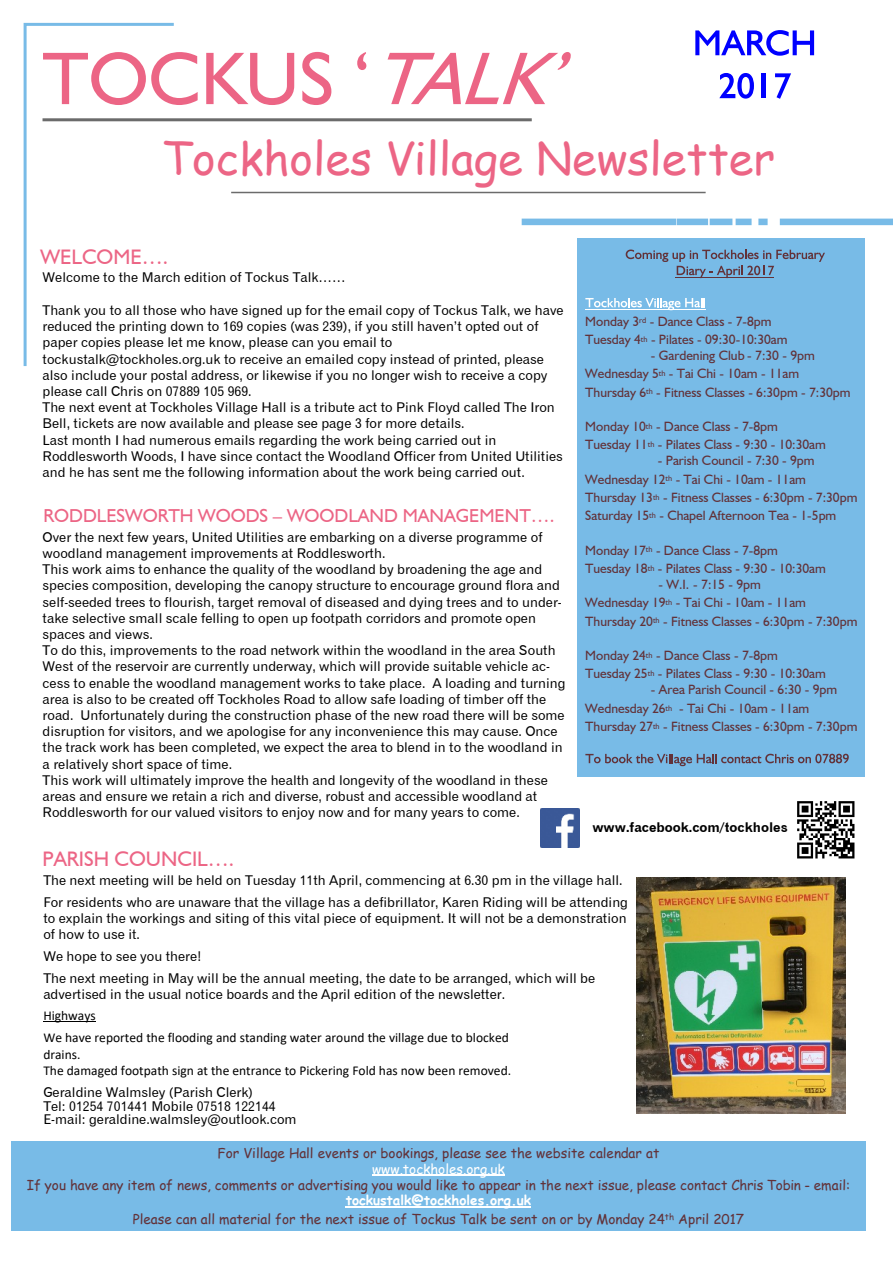
<style>
.page{position:relative;width:893px;height:1263px;background:#fff}
.page>*{position:absolute;margin:0;border:0;box-sizing:border-box;transform-origin:0 0}
.t1{font:75px "Humanist 521 BT";color:#ec6585}
.t2{font:45px "Comic Sans MS";color:#ec6585}
.t3{font:21px "Humanist 521 BT";color:#ec6585}
.t4{font:18.75px "Humanist 521 BT";color:#ec6585}
.t5{font:13.5px/16.2px "Gothic 720 BT Roman B";color:#000}
.t6{font:13.5px/18.3px "Humanist 521 BT";color:#623239}
.t7{font:13.5px/18.9px "Comic Sans MS";color:#623239;text-align:center}
.t8{font:13.5px/22px "Calibri";color:#000}
.t9{font:13.5px "Gothic 720 BT Bold B";color:#000}
.t10{font:13.5px "Comic Sans MS";color:#fff}
.s1{font-weight:700;color:#fff}
</style>
<div class="page">
<div style="left:578px;top:239px;width:287px;height:538px;background:#78bbe7"></div>
<svg style="left:626px;top:250px;width:199px;height:28px"></svg>
<hr style="left:676px;top:277px;width:98px;height:1px;background:#623239">
<svg style="left:585px;top:298px;width:120px;height:11px"></svg>
<hr style="left:585px;top:309px;width:121px;height:1px;background:#fff">
<svg style="left:585px;top:754px;width:264px;height:12px"></svg>
<hr style="left:43px;top:118px;width:489px;height:3px;background:#6b6b6b">
<svg style="left:388px;top:52px;width:183px;height:52px"></svg>
<hr style="left:231px;top:192px;width:475px;height:1px;background:#6b6b6b">
<svg style="left:23px;top:22px;width:154px;height:344px"></svg>
<hr style="left:43px;top:1021px;width:53px;height:1px;background:#000">
<img style="left:637px;top:877px;width:208px;height:236px">
<svg style="left:695px;top:30px;width:119px;height:26px"></svg>
<svg style="left:719px;top:73px;width:35px;height:26px"></svg>
<hr style="left:762px;top:73px;width:4px;height:25px;background:#00f">
<svg style="left:775px;top:73px;width:16px;height:26px"></svg>
<div style="left:11px;top:1141px;width:855px;height:90px;background:#78bbe7"></div>
<svg style="left:372px;top:1175px;width:51px;height:1px"></svg>
<hr style="left:423px;top:1175px;width:64px;height:1px;background:#fff">
<svg style="left:487px;top:1175px;width:18px;height:1px"></svg>
<svg style="left:346px;top:1207px;width:65px;height:1px"></svg>
<hr style="left:411px;top:1207px;width:120px;height:1px;background:#fff">
<svg style="left:522px;top:219px;width:371px;height:6px;background:#80bfe8"></svg>
<img style="left:797px;top:801px;width:58px;height:58px">
<img style="left:541px;top:808px;width:39px;height:39px">
<h1 class="t1" style="left:43px;top:47px;width:330px">TOCKUS ‘</h1>
<h2 class="t2" style="left:162px;top:139px;width:615px">Tockholes Village Newsletter</h2>
<h3 class="t3" style="left:41px;top:248px;width:129px">WELCOME….</h3>
<p class="t5" style="left:43px;top:271px;width:304px">Welcome to the March edition of Tockus Talk……</p>
<p class="t5" style="left:43px;top:303px;width:522px">Thank you to all those who have signed up for the email copy of Tockus Talk, we have reduced the printing down to 169 copies (was 239), if you still haven’t opted out of paper copies please let me know, please can you email to tockustalk@tockholes.org.uk to receive an emailed copy instead of printed, please also include your postal address, or likewise if you no longer wish to receive a copy please call Chris on 07889 105 969.<br>The next event at Tockholes Village Hall is a tribute act to Pink Floyd called The Iron Bell, tickets are now available and please see page 3 for more details.<br>Last month I had numerous emails regarding the work being carried out in Roddlesworth Woods, I have since contact the Woodland Officer from United Utilities and he has sent me the following information about the work being carried out.</p>
<h3 class="t4" style="left:44px;top:508px;width:512px">RODDLESWORTH WOODS – WOODLAND MANAGEMENT….</h3>
<p class="t5" style="left:43px;top:530px;width:524px">Over the next few years, United Utilities are embarking on a diverse programme of woodland management improvements at Roddlesworth.<br>This work aims to enhance the quality of the woodland by broadening the age and species composition, developing the canopy structure to encourage ground flora and self-seeded trees to flourish, target removal of diseased and dying trees and to under&shy;take selective small scale felling to open up footpath corridors and promote open spaces and views.<br>To do this, improvements to the road network within the woodland in the area South West of the reservoir are currently underway, which will provide suitable vehicle ac&shy;cess to enable the woodland management works to take place. A loading and turning area is also to be created off Tockholes Road to allow safe loading of timber off the road. Unfortunately during the construction phase of the new road there will be some disruption for visitors, and we apologise for any inconvenience this may cause. Once the track work has been completed, we expect the area to blend in to the woodland in a relatively short space of time.<br>This work will ultimately improve the health and longevity of the woodland in these areas and ensure we retain a rich and diverse, robust and accessible woodland at Roddlesworth for our valued visitors to enjoy now and for many years to come.</p>
<h3 class="t3" style="left:43px;top:850px;width:193px">PARISH COUNCIL….</h3>
<p class="t6" style="left:585px;top:313px;width:204px">Monday 3<sup>rd</sup> - Dance Class - 7-8pm<br>Tuesday 4<sup>th</sup> - Pilates - 09:30-10:30am</p>
<p class="t6" style="left:585px;top:347px;width:267px;text-indent:66px">- Gardening Club - 7:30 - 9pm<br>Wednesday 5<sup>th</sup> - Tai Chi - 10am - 11am<br>Thursday 6<sup>th</sup> - Fitness Classes - 6:30pm - 7:30pm</p>
<p class="t6" style="left:585px;top:418px;width:242px">Monday 10<sup>th</sup> - Dance Class - 7-8pm<br>Tuesday 11<sup>th</sup> - Pilates Class - 9:30 - 10:30am</p>
<p class="t6" style="left:585px;top:453px;width:274px;text-indent:72px">- Parish Council - 7:30 - 9pm Wednesday 12<sup>th</sup> - Tai Chi - 10am - 11am Thursday 13<sup>th</sup> - Fitness Classes - 6:30pm - 7:30pm Saturday 15<sup>th</sup> - Chapel Afternoon Tea - 1-5pm</p>
<p class="t6" style="left:585px;top:542px;width:242px">Monday 17<sup>th</sup> - Dance Class - 7-8pm<br>Tuesday 18<sup>th</sup> - Pilates Class - 9:30 - 10:30am</p>
<p class="t6" style="left:585px;top:576px;width:274px;text-indent:73px">- W.I. - 7:15 - 9pm<br>Wednesday 19<sup>th</sup> - Tai Chi - 10am - 11am<br>Thursday 20<sup>th</sup> - Fitness Classes - 6:30pm - 7:30pm</p>
<p class="t6" style="left:585px;top:647px;width:242px">Monday 24<sup>th</sup> - Dance Class - 7-8pm<br>Tuesday 25<sup>th</sup> - Pilates Class - 9:30 - 10:30am</p>
<p class="t6" style="left:585px;top:682px;width:274px;text-indent:66px">- Area Parish Council - 6:30 - 9pm<br>Wednesday 26<sup>th</sup> - Tai Chi - 10am - 11am<br>Thursday 27<sup>th</sup> - Fitness Classes - 6:30pm - 7:30pm</p>
<p class="t9" style="left:592px;top:822px;width:197px">www.facebook.com/tockholes</p>
<p class="t5" style="left:43px;top:871px;width:586px;line-height:21.6px">The next meeting will be held on Tuesday 11th April, commencing at 6.30 pm in the village hall.<br>For residents who are unaware that the village has a defibrillator, Karen Riding will be attending</p>
<p class="t5" style="left:43px;top:912px;width:585px">to explain the workings and siting of this vital piece of equipment. It will not be a demonstration of how to use it.</p>
<p class="t5" style="left:43px;top:947px;width:553px;line-height:21.6px">We hope to see you there!<br>The next meeting in May will be the annual meeting, the date to be arranged, which will be</p>
<p class="t5" style="left:43px;top:987px;width:463px">advertised in the usual notice boards and the April edition of the newsletter.</p>
<p class="t8" style="left:43px;top:1006px;width:467px">Highways<br>We have reported the flooding and standing water around the village due to blocked</p>
<p class="t8" style="left:43px;top:1047px;width:469px;line-height:16.5px">drains.<br>The damaged footpath sign at the entrance to Pickering Fold has now been removed.</p>
<p class="t5" style="left:43px;top:1087px;width:255px;line-height:13.5px">Geraldine Walmsley (Parish Clerk)<br>Tel: 01254 701441 Mobile 07518 122144<br>E-mail: geraldine.walmsley@outlook.com</p>
<p class="t7" style="left:218px;top:1144px;width:443px">For Village Hall events or bookings, please see the website calendar at</p>
<p class="t10" style="left:372px;top:1163px;width:134px">www.tockholes.org.uk</p>
<p class="t7" style="left:27px;top:1176px;width:825px">If you have any item of news, comments or advertising you would like to appear in the next issue, please contact Chris Tobin - email:</p>
<p class="t7" style="left:133px;top:1192px;width:613px"><span class="s1">tockustalk@tockholes.org.uk<br></span>Please can all material for the next issue of Tockus Talk be sent on or by Monday 24<sup>th</sup> April 2017</p>
</div>
